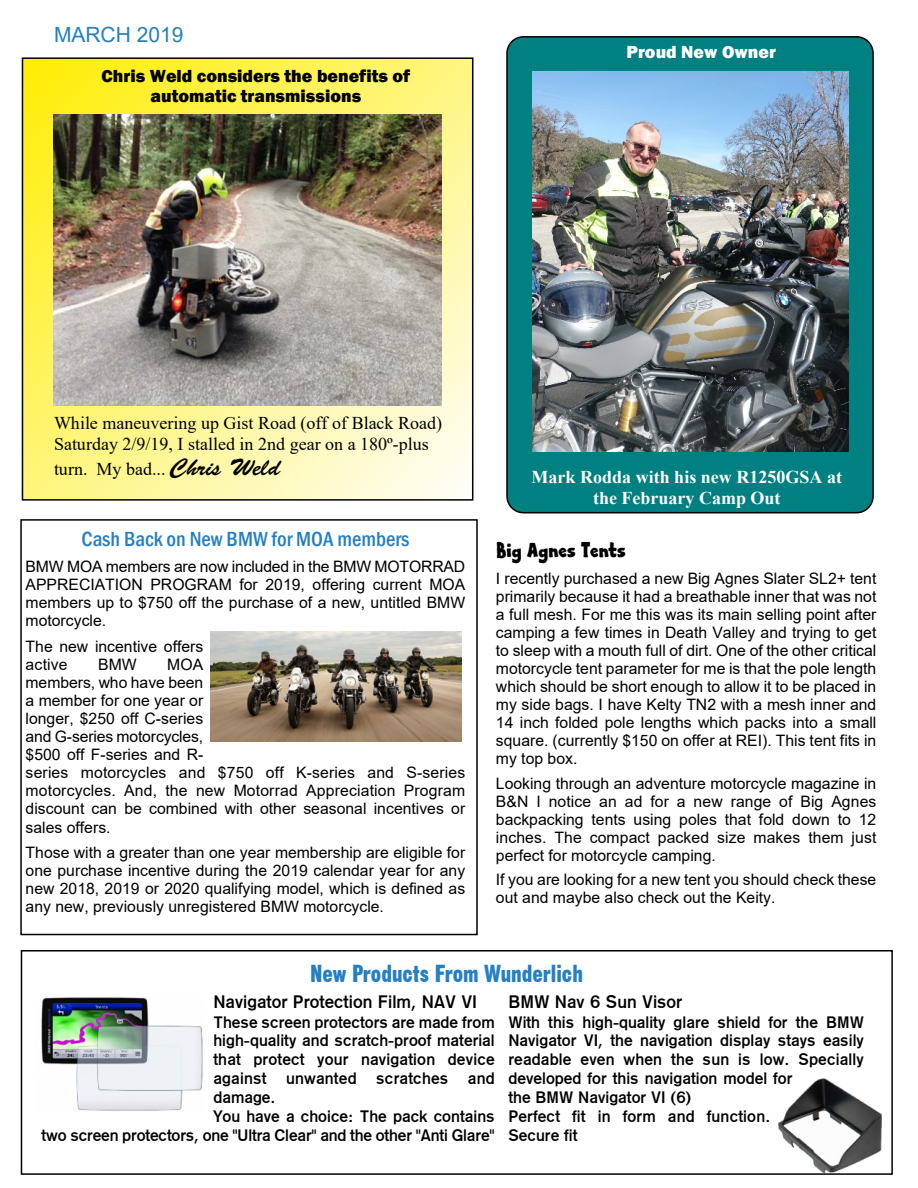
<style>
.page{position:relative;width:918px;height:1188px;background:#fff}
.page>*{position:absolute;margin:0;border:0;box-sizing:border-box;transform-origin:0 0}
.t1{font:24px "Gothic No 13 BT";color:#257fc2}
.t2{font:500 condensed 21px "Franklin Gothic";color:#257fc2}
.t3{font:21px "Apple Boy BTN";color:#000}
.t4{font:21px "Arial";color:#257fc2}
.t5{font:18px/20.7px "Times New Roman";color:#000}
.t6{font:800 18px/20.4px "Franklin Gothic";color:#000;text-align:center}
.t7{font:700 18px/20.7px "Times New Roman";color:#fff;text-align:center}
.t8{font:18px "Gothic 725 BT Bold A";color:#000}
.t9{font:800 18px "Franklin Gothic";color:#fff}
.t10{font:16.5px/18.9px "Gothic 725 BT Bold A";color:#000}
.t11{font:15.75px/18px "Arial";color:#000;text-align:justify}
.s1{font-family:"Brush Script Std";font-size:24px}
</style>
<div class="page">
<div style="left:506px;top:36px;width:368px;height:477px;background:#008080;border:2px solid #000;border-radius:16px"></div>
<svg style="left:25px;top:60px;width:445px;height:438px;background:#fef585"></svg>
<div style="left:22px;top:57px;width:451px;height:444px;border:2px solid #000"></div>
<div style="left:20px;top:519px;width:458px;height:416px;background:#fff;border:2px solid #000"></div>
<img style="left:53px;top:114px;width:389px;height:292px">
<img style="left:211px;top:631px;width:251px;height:110px">
<img style="left:533px;top:72px;width:316px;height:380px">
<div style="left:21px;top:950px;width:872px;height:225px;background:#fff;border:2px solid #000"></div>
<img style="left:41px;top:997px;width:162px;height:114px">
<img style="left:778px;top:1078px;width:104px;height:96px">
<h2 class="t4" style="left:54px;top:27px;width:131px">MARCH 2019</h2>
<p class="t6" style="left:102px;top:67px;width:310px">Chris Weld considers the benefits of automatic transmissions</p>
<p class="t9" style="left:627px;top:46px;width:151px">Proud New Owner</p>
<p class="t5" style="left:54px;top:414px;width:390px">While maneuvering up Gist Road (off of Black Road)<br>Saturday 2/9/19, I stalled in 2nd gear on a 180º-plus</p>
<p class="t5" style="left:54px;top:461px;width:228px">turn. My bad... <span class="s1">Chris Weld</span></p>
<h2 class="t2" style="left:82px;top:531px;width:329px">Cash Back on New BMW for MOA members</h2>
<p class="t11" style="left:26px;top:559px;width:441px">BMW MOA members are now included in the BMW MOTORRAD APPRECIATION PROGRAM for 2019, offering current MOA members up to $750 off the purchase of a new, untitled BMW motorcycle.</p>
<p class="t11" style="left:26px;top:639px;width:179px">The new incentive offers active</p>
<p class="t11" style="left:26px;top:657px;width:441px;text-align:left;text-indent:141px">MOA<br>members, who have been<br>a member for one year or<br>longer, $250 off C-series<br>and G-series motorcycles,<br>$500 off F-series and R-<br>series motorcycles and $750 off K-series and S-series motorcycles. And, the new Motorrad Appreciation Program discount can be combined with other seasonal incentives or sales offers.</p>
<p class="t11" style="left:26px;top:845px;width:441px">Those with a greater than one year membership are eligible for one purchase incentive during the 2019 calendar year for any new 2018, 2019 or 2020 qualifying model, which is defined as any new, previously unregistered BMW motorcycle.</p>
<p class="t11" style="left:98px;top:657px;width:40px">BMW</p>
<p class="t7" style="left:532px;top:469px;width:312px">Mark Rodda with his new R1250GSA at the February Camp Out</p>
<h2 class="t3" style="left:496px;top:537px;width:131px">Big Agnes Tents</h2>
<p class="t11" style="left:496px;top:571px;width:382px">I recently purchased a new Big Agnes Slater SL2+ tent primarily because it had a breathable inner that was not a full mesh. For me this was its main selling point after camping a few times in Death Valley and trying to get to sleep with a mouth full of dirt. One of the other critical motorcycle tent parameter for me is that the pole length which should be short enough to allow it to be placed in my side bags. I have Kelty TN2 with a mesh inner and 14 inch folded pole lengths which packs into a small square. (currently $150 on offer at REI). This tent fits in my top box.</p>
<p class="t11" style="left:496px;top:775px;width:382px">Looking through an adventure motorcycle magazine in B&amp;N I notice an ad for a new range of Big Agnes backpacking tents using poles that fold down to 12 inches. The compact packed size makes them just perfect for motorcycle camping.</p>
<p class="t11" style="left:496px;top:872px;width:382px">If you are looking for a new tent you should check these out and maybe also check out the Keity.</p>
<h1 class="t1" style="left:310px;top:963px;width:274px">New Products From Wunderlich</h1>
<p class="t8" style="left:508px;top:995px;width:176px">BMW Nav 6 Sun Visor</p>
<p class="t10" style="left:508px;top:1014px;width:357px">With this high-quality glare shield for the BMW Navigator VI, the navigation display stays easily readable even when the sun is low. Specially developed for this navigation model for<br>the BMW Navigator VI (6)<br>Perfect fit in form and function.<br>Secure fit</p>
<p class="t8" style="left:213px;top:995px;width:265px">Navigator Protection Film, NAV VI</p>
<p class="t10" style="left:213px;top:1014px;width:283px">These screen protectors are made from</p>
<p class="t10" style="left:213px;top:1033px;width:283px">high-quality and scratch-proof material</p>
<p class="t10" style="left:213px;top:1051px;width:283px">that protect your navigation device</p>
<p class="t10" style="left:213px;top:1070px;width:283px">against unwanted scratches and</p>
<p class="t10" style="left:213px;top:1089px;width:64px">damage.</p>
<p class="t10" style="left:213px;top:1108px;width:283px">You have a choice: The pack contains</p>
<p class="t10" style="left:42px;top:1127px;width:455px">two screen protectors, one "Ultra Clear" and the other "Anti Glare"</p>
</div>
